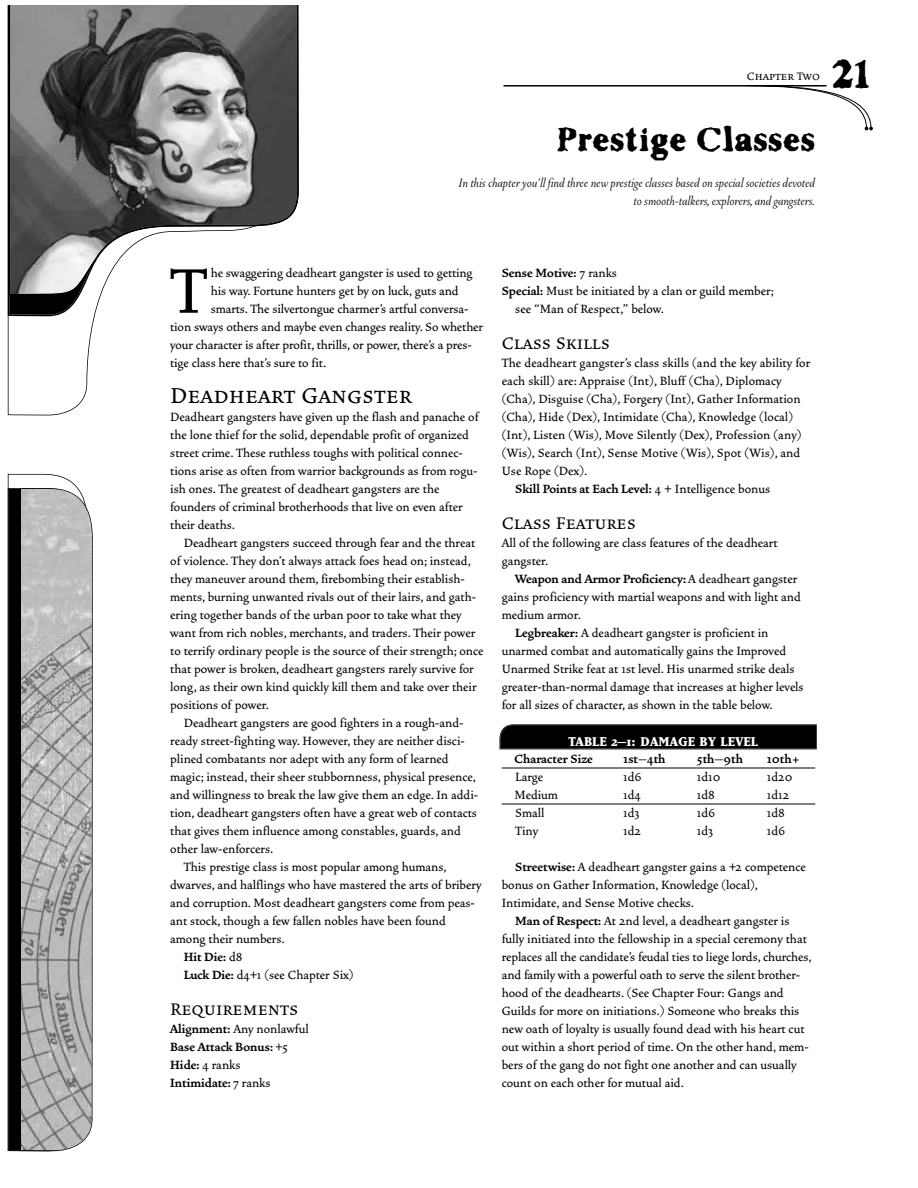
<style>
.page{position:relative;width:918px;height:1188px;background:#fff}
.page>*{position:absolute;margin:0;border:0;box-sizing:border-box;transform-origin:0 0}
.t1{font:500 78.75px "Vendetta";color:#000}
.t2{font:700 36px "Facsimiled";color:#000}
.t3{font:700 30px "Facsimiled";color:#000}
.t4{font:27px "Vendetta Medium Small Caps";color:#000}
.t5{font:21px "Vendetta Medium Small Caps";color:#000}
.t6{font:500 15px/18px "Vendetta";color:#000}
.t7{font:700 15px/18px "Vendetta";color:#000}
.t8{font:italic 300 15px/18px "Vendetta";color:#000;text-align:right}
.t9{font:800 15px "Matrix";color:#fff}
.t10{font:13.5px "Vendetta Medium Small Caps";color:#000}
.s1{font-weight:500}
.s2{font-weight:700}
</style>
<div class="page">
<svg style="left:8px;top:488px;width:8px;height:663px;background:#030303"></svg>
<svg style="left:16px;top:488px;width:77px;height:663px;background:#a6a6a6"></svg>
<svg style="left:8px;top:5px;width:93px;height:311px"></svg>
<svg style="left:9px;top:5px;width:290px;height:291px"></svg>
<hr style="left:502px;top:768px;width:313px;height:1px;background:#000">
<hr style="left:502px;top:804px;width:313px;height:1px;background:#000">
<hr style="left:504px;top:85px;width:323px;height:2px;background:#000">
<svg style="left:745px;top:85px;width:128px;height:45px"></svg>
<svg style="left:499px;top:724px;width:318px;height:25px;background:#090909"></svg>
<p class="t10" style="left:747px;top:68px;width:75px">Chapter Two</p>
<h2 class="t2" style="left:832px;top:57px;width:40px">21</h2>
<h3 class="t3" style="left:557px;top:125px;width:260px">Prestige Classes</h3>
<p class="t8" style="left:459px;top:175px;width:358px">In this chapter you’ll find three new prestige classes based on special societies devoted to smooth-talkers, explorers, and gangsters.</p>
<h1 class="t1" style="left:170px;top:240px;width:39px">T</h1>
<p class="t6" style="left:211px;top:263px;width:263px">he swaggering deadheart gangster is used to getting</p>
<p class="t6" style="left:211px;top:281px;width:249px">his way. Fortune hunters get by on luck, guts and</p>
<p class="t6" style="left:211px;top:299px;width:259px">smarts. The silvertongue charmer’s artful conversa-</p>
<p class="t6" style="left:170px;top:317px;width:314px">tion sways others and maybe even changes reality. So whether</p>
<p class="t6" style="left:170px;top:335px;width:303px">your character is after profit, thrills, or power, there’s a pres-</p>
<p class="t6" style="left:170px;top:353px;width:158px">tige class here that’s sure to fit.</p>
<h3 class="t4" style="left:170px;top:378px;width:243px">Deadheart Gangster</h3>
<p class="t6" style="left:170px;top:407px;width:310px">Deadheart gangsters have given up the flash and panache of the lone thief for the solid, dependable profit of organized street crime. These ruthless toughs with political connec&shy;tions arise as often from warrior backgrounds as from rogu&shy;ish ones. The greatest of deadheart gangsters are the founders of criminal brotherhoods that live on even after their deaths.</p>
<p class="t6" style="left:170px;top:533px;width:315px;text-indent:14px">Deadheart gangsters succeed through fear and the threat of violence. They don’t always attack foes head on; instead, they maneuver around them, firebombing their establish&shy;ments, burning unwanted rivals out of their lairs, and gath&shy;ering together bands of the urban poor to take what they want from rich nobles, merchants, and traders. Their power to terrify ordinary people is the source of their strength; once that power is broken, deadheart gangsters rarely survive for long, as their own kind quickly kill them and take over their positions of power.</p>
<p class="t6" style="left:184px;top:713px;width:281px">Deadheart gangsters are good fighters in a rough-and-</p>
<p class="t6" style="left:170px;top:731px;width:296px">ready street-fighting way. However, they are neither disci-</p>
<p class="t6" style="left:170px;top:749px;width:280px">plined combatants nor adept with any form of learned</p>
<p class="t6" style="left:170px;top:767px;width:308px">magic; instead, their sheer stubbornness, physical presence,</p>
<p class="t6" style="left:170px;top:785px;width:309px">and willingness to break the law give them an edge. In addi-</p>
<p class="t6" style="left:170px;top:803px;width:308px">tion, deadheart gangsters often have a great web of contacts</p>
<p class="t6" style="left:170px;top:821px;width:292px">that gives them influence among constables, guards, and</p>
<p class="t6" style="left:170px;top:839px;width:105px">other law-enforcers.</p>
<p class="t6" style="left:184px;top:857px;width:265px">This prestige class is most popular among humans,</p>
<p class="t6" style="left:170px;top:875px;width:313px">dwarves, and halflings who have mastered the arts of bribery</p>
<p class="t6" style="left:170px;top:893px;width:306px">and corruption. Most deadheart gangsters come from peas-</p>
<p class="t6" style="left:170px;top:911px;width:277px">ant stock, though a few fallen nobles have been found</p>
<p class="t6" style="left:170px;top:929px;width:116px">among their numbers.</p>
<p class="t7" style="left:184px;top:947px;width:61px">Hit Die: <span class="s1">d8</span></p>
<p class="t6" style="left:184px;top:965px;width:171px"><span class="s2">Luck Die:</span> d4+1 (see Chapter Six)</p>
<h3 class="t5" style="left:170px;top:995px;width:130px">Requirements</h3>
<p class="t7" style="left:170px;top:1019px;width:140px">Alignment: <span class="s1">Any nonlawful<br></span>Base Attack Bonus: <span class="s1">+5<br></span>Hide: <span class="s1">4 ranks<br></span>Intimidate: <span class="s1">7 ranks</span></p>
<p class="t7" style="left:502px;top:263px;width:117px">Sense Motive: <span class="s1">7 ranks</span></p>
<p class="t6" style="left:502px;top:281px;width:274px"><span class="s2">Special:</span> Must be initiated by a clan or guild member;</p>
<p class="t6" style="left:515px;top:299px;width:150px">see “Man of Respect,” below.</p>
<h3 class="t5" style="left:502px;top:329px;width:110px">Class Skills</h3>
<p class="t6" style="left:502px;top:353px;width:310px">The deadheart gangster’s class skills (and the key ability for</p>
<p class="t6" style="left:502px;top:371px;width:281px">each skill) are: Appraise (Int), Bluff (Cha), Diplomacy</p>
<p class="t6" style="left:502px;top:389px;width:300px">(Cha), Disguise (Cha), Forgery (Int), Gather Information</p>
<p class="t6" style="left:502px;top:407px;width:293px">(Cha), Hide (Dex), Intimidate (Cha), Knowledge (local)</p>
<p class="t6" style="left:502px;top:425px;width:301px">(Int), Listen (Wis), Move Silently (Dex), Profession (any)</p>
<p class="t6" style="left:502px;top:443px;width:300px">(Wis), Search (Int), Sense Motive (Wis), Spot (Wis), and</p>
<p class="t6" style="left:502px;top:461px;width:87px">Use Rope (Dex).</p>
<p class="t7" style="left:515px;top:479px;width:256px">Skill Points at Each Level: <span class="s1">4 + Intelligence bonus</span></p>
<h3 class="t5" style="left:502px;top:509px;width:136px">Class Features</h3>
<p class="t6" style="left:502px;top:533px;width:277px">All of the following are class features of the deadheart gangster.</p>
<p class="t7" style="left:515px;top:569px;width:284px">Weapon and Armor Proficiency: <span class="s1">A deadheart gangster</span></p>
<p class="t6" style="left:502px;top:587px;width:301px">gains proficiency with martial weapons and with light and</p>
<p class="t6" style="left:502px;top:605px;width:81px">medium armor.</p>
<p class="t6" style="left:515px;top:623px;width:255px"><span class="s2">Legbreaker:</span> A deadheart gangster is proficient in</p>
<p class="t6" style="left:502px;top:641px;width:286px">unarmed combat and automatically gains the Improved</p>
<p class="t6" style="left:502px;top:659px;width:294px">Unarmed Strike feat at 1st level. His unarmed strike deals</p>
<p class="t6" style="left:502px;top:677px;width:303px">greater-than-normal damage that increases at higher levels</p>
<p class="t6" style="left:502px;top:695px;width:273px">for all sizes of character, as shown in the table below.</p>
<p class="t9" style="left:568px;top:736px;width:191px">TABLE 2–1: DAMAGE BY LEVEL</p>
<p class="t7" style="left:514px;top:749px;width:80px">Character Size</p>
<p class="t7" style="left:623px;top:749px;width:44px">1st–4th</p>
<p class="t7" style="left:697px;top:749px;width:48px">5th–9th</p>
<p class="t7" style="left:767px;top:749px;width:35px">10th+</p>
<p class="t6" style="left:515px;top:767px;width:30px">Large</p>
<p class="t6" style="left:623px;top:767px;width:20px">1d6</p>
<p class="t6" style="left:697px;top:767px;width:25px">1d10</p>
<p class="t6" style="left:767px;top:767px;width:27px">1d20</p>
<p class="t6" style="left:514px;top:785px;width:45px">Medium</p>
<p class="t6" style="left:623px;top:785px;width:19px">1d4</p>
<p class="t6" style="left:697px;top:785px;width:20px">1d8</p>
<p class="t6" style="left:767px;top:785px;width:24px">1d12</p>
<p class="t6" style="left:515px;top:803px;width:31px">Small</p>
<p class="t6" style="left:623px;top:803px;width:18px">1d3</p>
<p class="t6" style="left:697px;top:803px;width:20px">1d6</p>
<p class="t6" style="left:767px;top:803px;width:20px">1d8</p>
<p class="t6" style="left:515px;top:821px;width:24px">Tiny</p>
<p class="t6" style="left:623px;top:821px;width:19px">1d2</p>
<p class="t6" style="left:697px;top:821px;width:18px">1d3</p>
<p class="t6" style="left:767px;top:821px;width:20px">1d6</p>
<p class="t6" style="left:502px;top:857px;width:306px;text-indent:14px"><span class="s2">Streetwise:</span> A deadheart gangster gains a +2 competence bonus on Gather Information, Knowledge (local),<br>Intimidate, and Sense Motive checks.</p>
<p class="t6" style="left:502px;top:911px;width:312px;text-indent:14px"><span class="s2">Man of Respect:</span> At 2nd level, a deadheart gangster is fully initiated into the fellowship in a special ceremony that replaces all the candidate’s feudal ties to liege lords, churches, and family with a powerful oath to serve the silent brother&shy;hood of the deadhearts. (See Chapter Four: Gangs and Guilds for more on initiations.) Someone who breaks this new oath of loyalty is usually found dead with his heart cut out within a short period of time. On the other hand, mem&shy;bers of the gang do not fight one another and can usually count on each other for mutual aid.</p>
</div>
